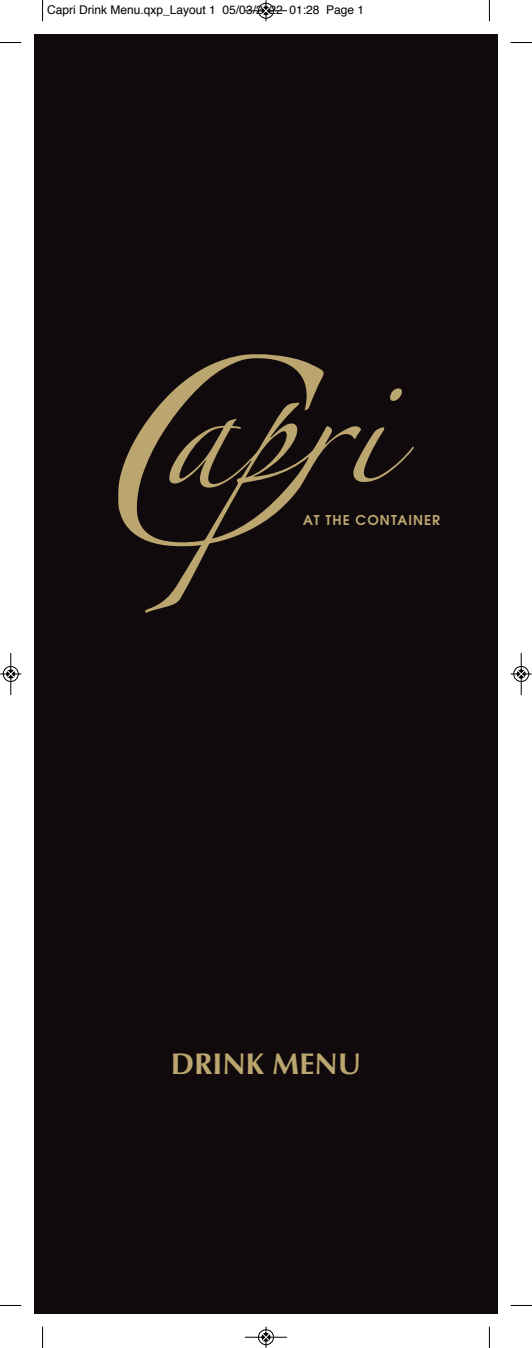
<style>
.page{position:relative;width:532px;height:1348px;background:#fff}
.page>*{position:absolute;margin:0;border:0;box-sizing:border-box;transform-origin:0 0}
.t1{font:700 30px "Optima";color:#bba66f}
.t2{font:600 15px "Avant Garde ITC";letter-spacing:.075em;color:#bba66f}
.t3{font:12px "Helvetica";color:#000}
</style>
<div class="page">
<div style="left:34px;top:34px;width:463px;height:1280px;background:#110a0c"></div>
<svg style="left:361px;top:427px;width:52px;height:55px"></svg>
<svg style="left:390px;top:388px;width:12px;height:13px"></svg>
<svg style="left:118px;top:354px;width:243px;height:259px"></svg>
<svg style="left:42px;top:0;width:1px;height:21px"></svg>
<svg style="left:0;top:42px;width:21px;height:1px"></svg>
<svg style="left:488px;top:0;width:2px;height:21px"></svg>
<svg style="left:510px;top:42px;width:21px;height:1px"></svg>
<svg style="left:42px;top:1327px;width:1px;height:21px"></svg>
<svg style="left:0;top:1305px;width:21px;height:1px"></svg>
<svg style="left:488px;top:1327px;width:2px;height:21px"></svg>
<svg style="left:510px;top:1305px;width:21px;height:1px"></svg>
<div style="left:258px;top:3px;width:16px;height:16px;border:1px solid #fff;border-radius:50%"></div>
<hr style="left:245px;top:11px;width:42px;height:1px;background:#000">
<div style="left:258px;top:3px;width:15px;height:15px;border:1px solid #000;border-radius:50%"></div>
<svg style="left:262px;top:0;width:8px;height:21px"></svg>
<div style="left:258px;top:1329px;width:16px;height:16px;border:1px solid #fff;border-radius:50%"></div>
<hr style="left:245px;top:1337px;width:42px;height:1px;background:#000">
<div style="left:258px;top:1329px;width:15px;height:16px;border:1px solid #000;border-radius:50%"></div>
<svg style="left:262px;top:1327px;width:8px;height:21px"></svg>
<div style="left:3px;top:666px;width:16px;height:16px;border:1px solid #fff;border-radius:50%"></div>
<hr style="left:11px;top:653px;width:1px;height:42px;background:#000">
<div style="left:3px;top:666px;width:15px;height:16px;border:1px solid #000;border-radius:50%"></div>
<svg style="left:0;top:670px;width:21px;height:8px"></svg>
<div style="left:513px;top:666px;width:16px;height:16px;border:1px solid #fff;border-radius:50%"></div>
<hr style="left:520px;top:653px;width:1px;height:42px;background:#000">
<div style="left:513px;top:666px;width:15px;height:16px;border:1px solid #000;border-radius:50%"></div>
<svg style="left:510px;top:670px;width:21px;height:8px"></svg>
<p class="t3" style="left:47px;top:4px;width:318px">Capri Drink Menu.qxp_Layout 1 05/03/2022 01:28 Page 1</p>
<p class="t2" style="left:303px;top:514px;width:138px">AT THE CONTAINER</p>
<p class="t1" style="left:171px;top:1046px;width:192px">DRINK MENU</p>
</div>
